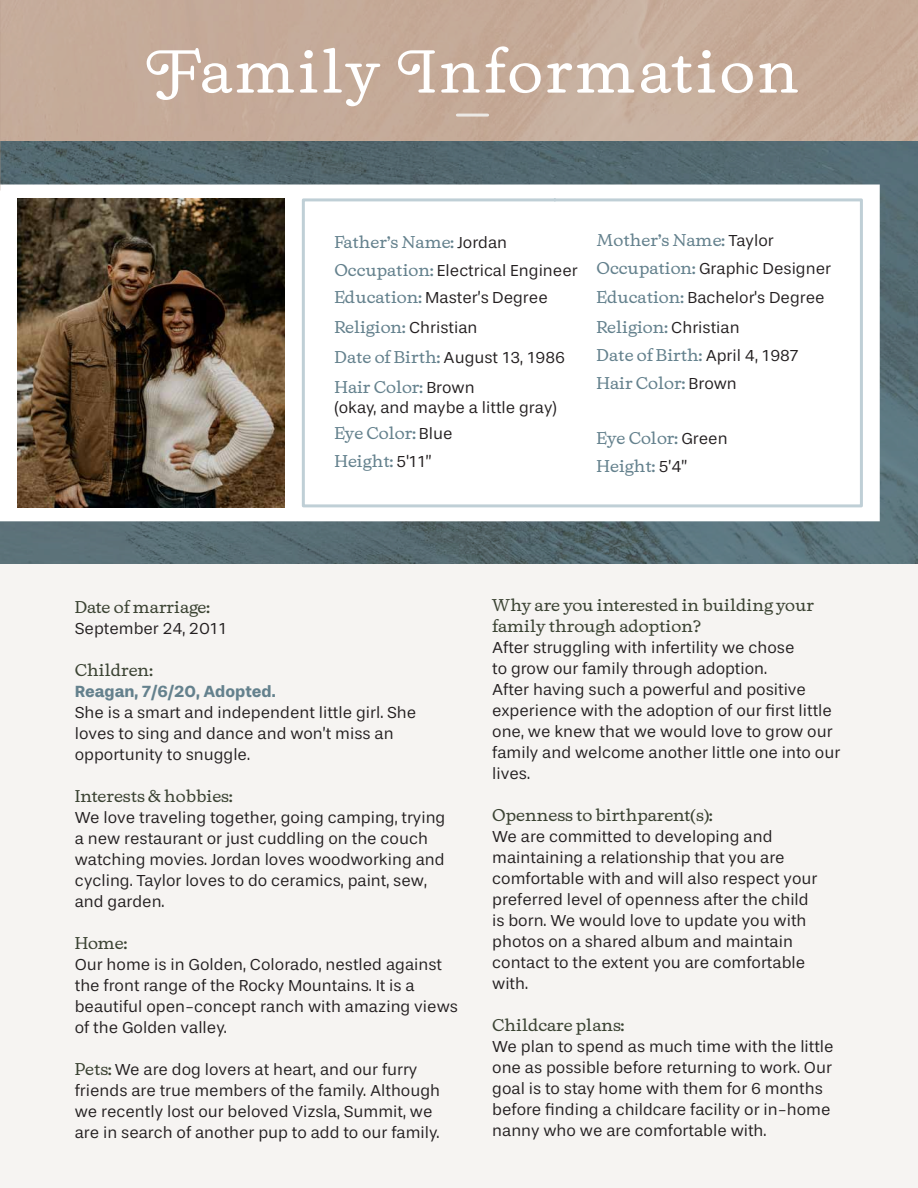
<style>
.page{position:relative;width:918px;height:1188px;background:#fff}
.page>*{position:absolute;margin:0;border:0;box-sizing:border-box;transform-origin:0 0}
.t1{font:58.5px "Naiche";letter-spacing:.05em;color:#fff}
.t2{font:16.5px/21px "Stevie Sans W00";color:#231f20}
.t3{font:16.5px/27.8px "Naiche";color:#64818d}
.t4{font:16.5px/21px "Naiche";color:#3b4333}
.t5{font:700 16.5px "Stevie Sans W00";color:#64818d}
.s1{font-family:"Stevie Sans W00";color:#231f20}
.s2{font-family:"Naiche";color:#64818d}
.s3{font-family:"Naiche";color:#3b4333}
</style>
<div class="page">
<img style="left:1px;top:0;width:917px;height:142px">
<img style="left:0;top:142px;width:918px;height:422px">
<div style="left:0;top:564px;width:918px;height:624px;background:#f6f4f2"></div>
<svg style="left:0;top:185px;width:880px;height:336px"></svg>
<svg style="left:300px;top:197px;width:564px;height:312px"></svg>
<img style="left:0;top:0;width:1px;height:190px">
<img style="left:17px;top:198px;width:268px;height:309px">
<hr style="left:457px;top:114px;width:31px;height:3px;background:#ece9e5">
<h1 class="t1" style="left:146px;top:33px;width:655px">Family Information</h1>
<p class="t3" style="left:334px;top:229px;width:174px">Father’s Name: <span class="s1">Jordan</span></p>
<p class="t2" style="left:334px;top:256px;width:245px;line-height:27.8px"><span class="s2">Occupation:</span> Electrical Engineer<br><span class="s2">Education:</span> Master’s Degree</p>
<p class="t3" style="left:334px;top:314px;width:145px">Religion: <span class="s1">Christian</span></p>
<p class="t2" style="left:334px;top:347px;width:232px"><span class="s2">Date of Birth:</span> August 13, 1986</p>
<p class="t3" style="left:334px;top:374px;width:142px">Hair Color: <span class="s1">Brown</span></p>
<p class="t2" style="left:334px;top:397px;width:224px">(okay, and maybe a little gray)</p>
<p class="t3" style="left:334px;top:420px;width:120px">Eye Color: <span class="s1">Blue<br></span>Height: <span class="s1">5'11”</span></p>
<p class="t3" style="left:597px;top:227px;width:179px">Mother’s Name: <span class="s1">Taylor</span></p>
<p class="t2" style="left:597px;top:253px;width:236px;line-height:29.7px"><span class="s2">Occupation:</span> Graphic Designer<br><span class="s2">Education:</span> Bachelor's Degree</p>
<p class="t3" style="left:597px;top:314px;width:203px">Religion: <span class="s1">Christian<br></span>Date of Birth: <span class="s1">April 4, 1987<br></span>Hair Color: <span class="s1">Brown</span></p>
<p class="t3" style="left:597px;top:425px;width:133px">Eye Color: <span class="s1">Green<br></span>Height: <span class="s1">5’4”</span></p>
<p class="t4" style="left:75px;top:597px;width:137px">Date of marriage:</p>
<p class="t2" style="left:75px;top:618px;width:154px">September 24, 2011</p>
<p class="t4" style="left:75px;top:660px;width:79px">Children:</p>
<p class="t5" style="left:75px;top:681px;width:202px">Reagan, 7/6/20, Adopted.</p>
<p class="t2" style="left:75px;top:702px;width:343px">She is a smart and independent little girl. She loves to sing and dance and won’t miss an opportunity to snuggle.</p>
<p class="t4" style="left:75px;top:786px;width:159px">Interests &amp; hobbies:</p>
<p class="t2" style="left:75px;top:807px;width:372px">We love traveling together, going camping, trying a new restaurant or just cuddling on the couch watching movies. Jordan loves woodworking and cycling. Taylor loves to do ceramics, paint, sew, and garden.</p>
<p class="t4" style="left:75px;top:933px;width:54px">Home:</p>
<p class="t2" style="left:75px;top:954px;width:385px">Our home is in Golden, Colorado, nestled against the front range of the Rocky Mountains. It is a beautiful open-concept ranch with amazing views of the Golden valley.</p>
<p class="t2" style="left:75px;top:1059px;width:367px"><span class="s3">Pets:</span> We are dog lovers at heart, and our furry friends are true members of the family. Although we recently lost our beloved Vizsla, Summit, we are in search of another pup to add to our family.</p>
<p class="t4" style="left:492px;top:595px;width:323px">Why are you interested in building your family through adoption?</p>
<p class="t2" style="left:492px;top:637px;width:350px">After struggling with infertility we chose<br>to grow our family through adoption.<br>After having such a powerful and positive experience with the adoption of our first little one, we knew that we would love to grow our family and welcome another little one into our lives.</p>
<p class="t4" style="left:492px;top:805px;width:222px">Openness to birthparent(s):</p>
<p class="t2" style="left:492px;top:826px;width:327px">We are committed to developing and maintaining a relationship that you are comfortable with and will also respect your preferred level of openness after the child is born. We would love to update you with photos on a shared album and maintain contact to the extent you are comfortable with.</p>
<p class="t4" style="left:492px;top:1015px;width:134px">Childcare plans:</p>
<p class="t2" style="left:492px;top:1036px;width:343px">We plan to spend as much time with the little one as possible before returning to work. Our goal is to stay home with them for 6 months before finding a childcare facility or in-home nanny who we are comfortable with.</p>
</div>
